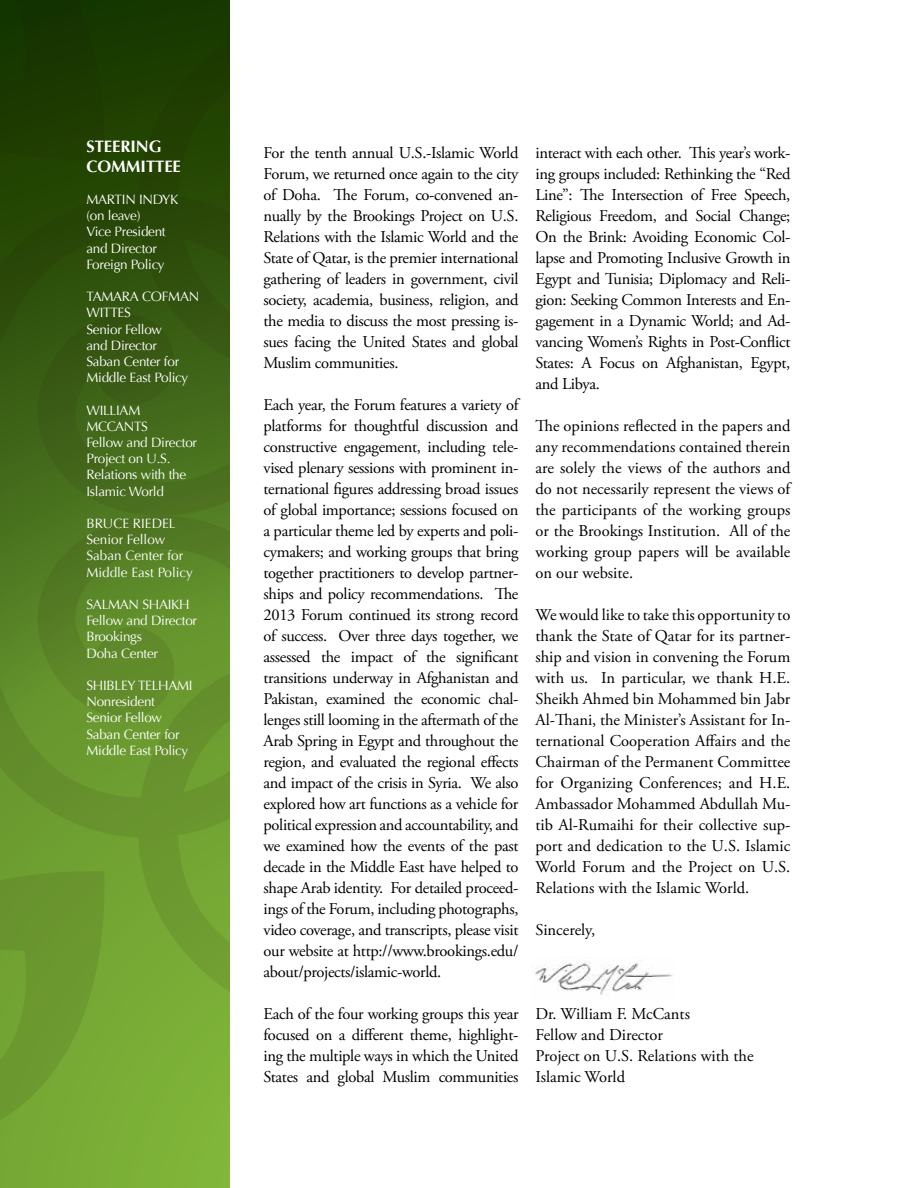
<style>
.page{position:relative;width:918px;height:1188px;background:#fff}
.page>*{position:absolute;margin:0;border:0;box-sizing:border-box;transform-origin:0 0}
.t1{font:16.5px/21px "Adobe Garamond Pro";letter-spacing:-.02em;color:#000;text-align:justify}
.t2{font:16.5px/21px "Adobe Garamond Pro";color:#000}
.t3{font:700 16.5px/19.5px "Optima";color:#fff}
.t4{font:13.5px/16.2px "Optima";letter-spacing:-.02em;color:#fff}
.t5{font:13.5px/16.2px "Optima";color:#fff}
</style>
<div class="page">
<svg style="left:0;top:0;width:230px;height:675px;background:#385c12"></svg>
<svg style="left:0;top:675px;width:230px;height:184px;background:#68962e"></svg>
<svg style="left:0;top:859px;width:230px;height:329px;background:#74a533"></svg>
<img style="left:531px;top:963px;width:142px;height:32px">
<p class="t3" style="left:86px;top:137px;width:96px">STEERING<br>COMMITTEE</p>
<p class="t4" style="left:86px;top:192px;width:93px">Martin I ndyk (on leave)<br>Vice President and Director<br>Foreign Policy</p>
<p class="t4" style="left:86px;top:289px;width:114px">Tamara Cofman<br>Wittes<br>Senior Fellow<br>and Director<br>Saban Center for<br>Middle East Policy</p>
<p class="t4" style="left:86px;top:402px;width:112px">William<br>McCants<br>Fellow and Director<br>Project on U.S.<br>Relations with the<br>Islamic World</p>
<p class="t5" style="left:86px;top:516px;width:108px">Bruce Riedel<br>Senior Fellow<br>Saban Center for<br>Middle East Policy</p>
<p class="t4" style="left:86px;top:597px;width:112px">Salman Shaikh<br>Fellow and Director<br>Brookings<br>Doha Center</p>
<p class="t4" style="left:86px;top:678px;width:108px">Shib ley Telhami<br>Nonresident<br>Senior Fellow<br>Saban Center for<br>Middle East Policy</p>
<p class="t1" style="left:264px;top:143px;width:256px">For the tenth annual U.S.-Islamic World Forum, we returned once again to the city of Doha. The Forum, co-convened an&shy;nually by the Brookings Project on U.S.<br>Relations with the Islamic World and the State of Qatar, is the premier international gathering of leaders in government, civil society, academia, business, religion, and the media to discuss the most pressing is&shy;sues facing the United States and global Muslim communities.</p>
<p class="t1" style="left:264px;top:395px;width:257px">Each year, the Forum features a variety of platforms for thoughtful discussion and constructive engagement, including tele&shy;vised plenary sessions with prominent in&shy;ternational figures addressing broad issues of global importance; sessions focused on a particular theme led by experts and poli&shy;cymakers; and working groups that bring together practitioners to develop partner&shy;ships and policy recommendations. The 2013 Forum continued its strong record of success. Over three days together, we assessed the impact of the significant transitions underway in Afghanistan and Pakistan, examined the economic chal&shy;lenges still looming in the aftermath of the Arab Spring in Egypt and throughout the region, and evaluated the regional effects and impact of the crisis in Syria. We also explored how art functions as a vehicle for political expression and accountability, and we examined how the events of the past decade in the Middle East have helped to shape Arab identity. For detailed proceed&shy;ings of the Forum, including photographs, video coverage, and transcripts, please visit our website at http://www.brookings.edu/ about/projects/islamic-world.</p>
<p class="t1" style="left:264px;top:1004px;width:256px">Each of the four working groups this year focused on a different theme, highlight&shy;ing the multiple ways in which the United States and global Muslim communities</p>
<p class="t1" style="left:535px;top:143px;width:256px">interact with each other. This year’s work&shy;ing groups included: Rethinking the “Red Line”: The Intersection of Free Speech, Religious Freedom, and Social Change; On the Brink: Avoiding Economic Col&shy;lapse and Promoting Inclusive Growth in Egypt and Tunisia; Diplomacy and Reli&shy;gion: Seeking Common Interests and En&shy;gagement in a Dynamic World; and Ad&shy;vancing Women’s Rights in Post-Conflict States: A Focus on Afghanistan, Egypt, and Libya.</p>
<p class="t1" style="left:535px;top:416px;width:256px">The opinions reflected in the papers and any recommendations contained therein are solely the views of the authors and do not necessarily represent the views of the participants of the working groups or the Brookings Institution. All of the working group papers will be available on our website.</p>
<p class="t1" style="left:535px;top:605px;width:256px">We would like to take this opportunity to thank the State of Qatar for its partner&shy;ship and vision in convening the Forum with us. In particular, we thank H.E.<br>Sheikh Ahmed bin Mohammed bin Jabr Al-Thani, the Minister’s Assistant for In&shy;ternational Cooperation Affairs and the Chairman of the Permanent Committee for Organizing Conferences; and H.E.<br>Ambassador Mohammed Abdullah Mu&shy;tib Al-Rumaihi for their collective sup&shy;port and dedication to the U.S. Islamic World Forum and the Project on U.S.<br>Relations with the Islamic World.</p>
<p class="t2" style="left:535px;top:920px;width:61px">Sincerely,</p>
<p class="t2" style="left:535px;top:1004px;width:220px">Dr. William F. McCants<br>Fellow and Director<br>Project on U.S. Relations with the<br>Islamic World</p>
</div>
